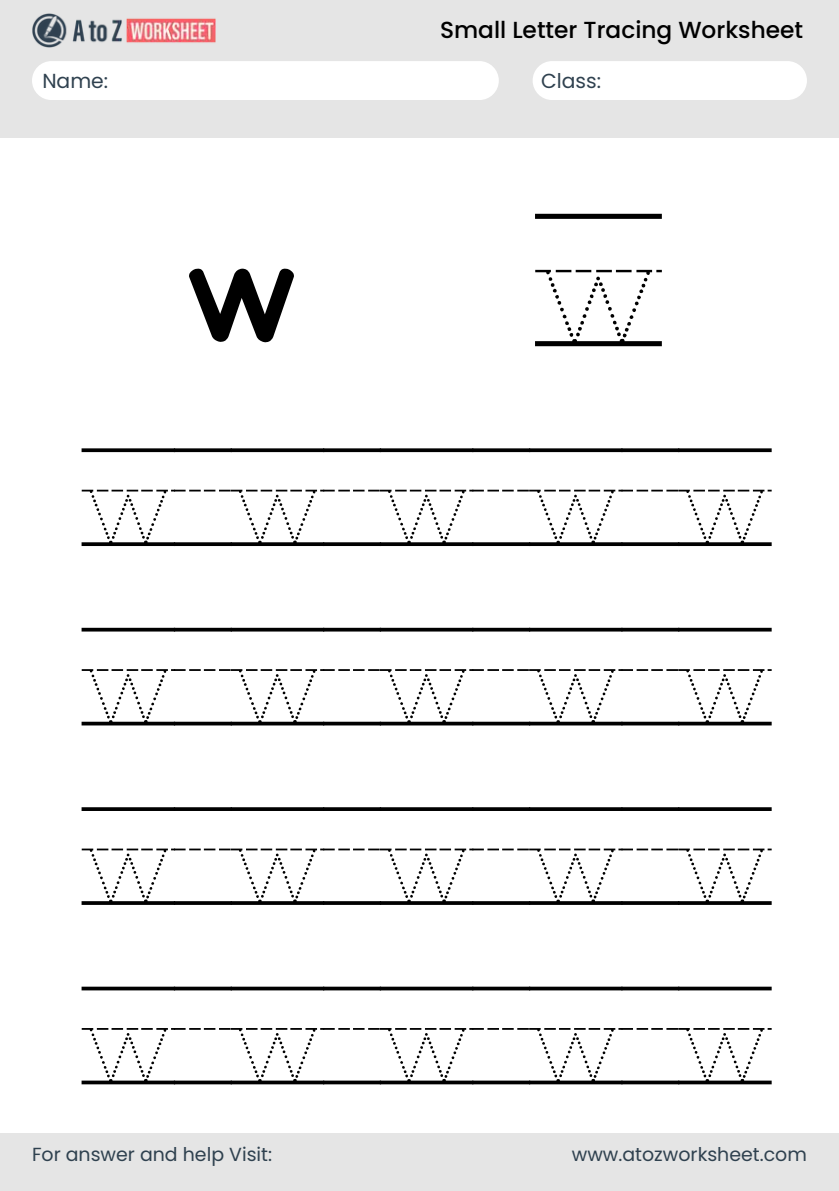
<style>
.page{position:relative;width:839px;height:1191px;background:#fff}
.page>*{position:absolute;margin:0;border:0;box-sizing:border-box;transform-origin:0 0}
.t1{font:208px "KG Primary Penmanship";color:#000}
.t2{font:153.4px/179.4px "KG Primary Dots Lined";color:#000}
.t3{font:500 23.2px "Poppins";color:#000}
.t4{font:20.4px "Poppins";color:#2f414f}
.t5{font:19px "Poppins";color:#2f414f}
.s1{font-family:"KG Primary Dots Lined"}
</style>
<div class="page">
<div style="left:0;top:0;width:838px;height:138px;background:#e5e5e5"></div>
<div style="left:0;top:1134px;width:838px;height:57px;background:#e5e5e5"></div>
<div style="left:32px;top:61px;width:467px;height:39px;background:#fff;border-radius:19px"></div>
<div style="left:532px;top:61px;width:274px;height:39px;background:#fff;border-radius:19px"></div>
<img style="left:32px;top:13px;width:183px;height:35px">
<p class="t3" style="left:440px;top:14px;width:364px">Small Letter Tracing Worksheet</p>
<p class="t4" style="left:42px;top:67px;width:67px">Name:</p>
<p class="t4" style="left:541px;top:67px;width:61px">Class:</p>
<h1 class="t1" style="left:183px;top:179px;width:479px">w <span class="s1">W</span></h1>
<h2 class="t2" style="left:82px;top:413px;width:690px">W W W W W<br>W W W W W</h2>
<h2 class="t2" style="left:82px;top:771px;width:690px">W W W W W<br>W W W W W</h2>
<p class="t5" style="left:32px;top:1141px;width:242px">For answer and help Visit:</p>
<p class="t5" style="left:572px;top:1141px;width:236px">www.atozworksheet.com</p>
</div>
